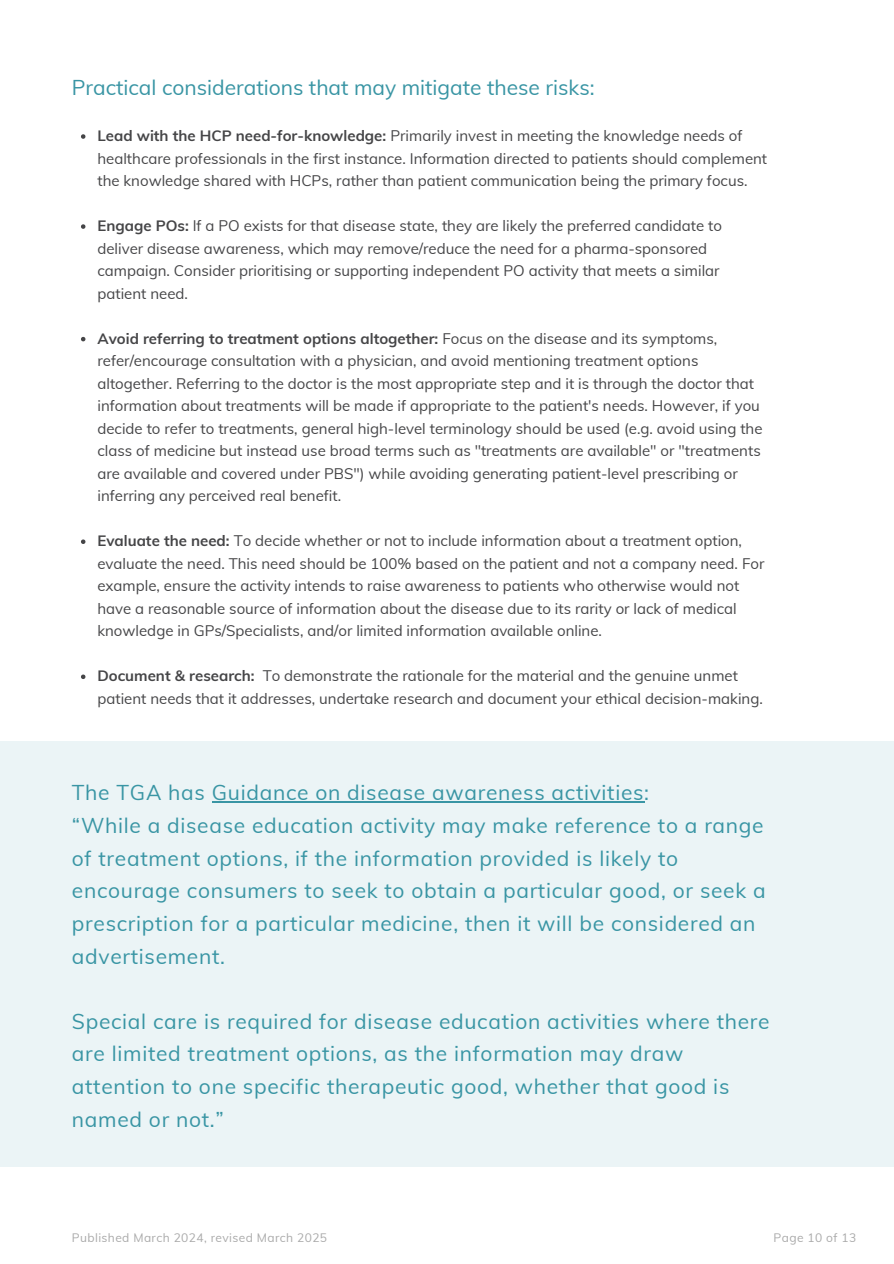
<style>
.page{position:relative;width:894px;height:1264px;background:#fff}
.page>*{position:absolute;margin:0;border:0;box-sizing:border-box;transform-origin:0 0}
.t1{font:21px/32.7px "Muli";letter-spacing:.035em;color:#3995a4}
.t2{font:21px "Muli";color:#3995a4}
.t3{font:15px/22.5px "Muli";color:#454547}
.t4{font:12px "Muli";letter-spacing:.035em;color:#aaa}
.s1{font-weight:700}
</style>
<div class="page">
<svg style="left:81px;top:134px;width:4px;height:5px"></svg>
<svg style="left:81px;top:224px;width:4px;height:5px"></svg>
<svg style="left:81px;top:337px;width:4px;height:4px"></svg>
<svg style="left:81px;top:539px;width:4px;height:5px"></svg>
<svg style="left:81px;top:674px;width:4px;height:5px"></svg>
<div style="left:0;top:741px;width:893px;height:425px;background:#ebf4f6"></div>
<hr style="left:212px;top:801px;width:432px;height:1px;background:#3995a4">
<h1 class="t2" style="left:72px;top:74px;width:524px">Practical considerations that may mitigate these risks:</h1>
<p class="t3" style="left:97px;top:124px;width:671px"><span class="s1">Lead with the HCP need-for-knowledge:</span> Primarily invest in meeting the knowledge needs of healthcare professionals in the first instance. Information directed to patients should complement the knowledge shared with HCPs, rather than patient communication being the primary focus.</p>
<p class="t3" style="left:97px;top:214px;width:625px"><span class="s1">Engage POs:</span> If a PO exists for that disease state, they are likely the preferred candidate to deliver disease awareness, which may remove/reduce the need for a pharma-sponsored campaign. Consider prioritising or supporting independent PO activity that meets a similar patient need.</p>
<p class="t3" style="left:97px;top:327px;width:666px"><span class="s1">Avoid referring to treatment options altogether:</span> Focus on the disease and its symptoms, refer/encourage consultation with a physician, and avoid mentioning treatment options altogether. Referring to the doctor is the most appropriate step and it is through the doctor that information about treatments will be made if appropriate to the patient's needs. However, if you decide to refer to treatments, general high-level terminology should be used (e.g. avoid using the class of medicine but instead use broad terms such as "treatments are available" or "treatments are available and covered under PBS") while avoiding generating patient-level prescribing or inferring any perceived real benefit.</p>
<p class="t3" style="left:97px;top:529px;width:668px"><span class="s1">Evaluate the need:</span> To decide whether or not to include information about a treatment option, evaluate the need. This need should be 100% based on the patient and not a company need. For example, ensure the activity intends to raise awareness to patients who otherwise would not have a reasonable source of information about the disease due to its rarity or lack of medical knowledge in GPs/Specialists, and/or limited information available online.</p>
<p class="t3" style="left:97px;top:664px;width:666px"><span class="s1">Document &amp; research:</span> To demonstrate the rationale for the material and the genuine unmet patient needs that it addresses, undertake research and document your ethical decision-making.</p>
<p class="t1" style="left:72px;top:776px;width:695px">The TGA has Guidance on disease awareness activities:<br>“While a disease education activity may make reference to a range of treatment options, if the information provided is likely to encourage consumers to seek to obtain a particular good, or seek a prescription for a particular medicine, then it will be considered an advertisement.</p>
<p class="t1" style="left:72px;top:1004px;width:699px">Special care is required for disease education activities where there are limited treatment options, as the information may draw attention to one specific therapeutic good, whether that good is named or not.”</p>
<p class="t4" style="left:72px;top:1230px;width:256px">Published March 2024, revised March 2025</p>
<h1 class="t4" style="left:773px;top:1229px;width:84px">Page 10 of 13</h1>
</div>
